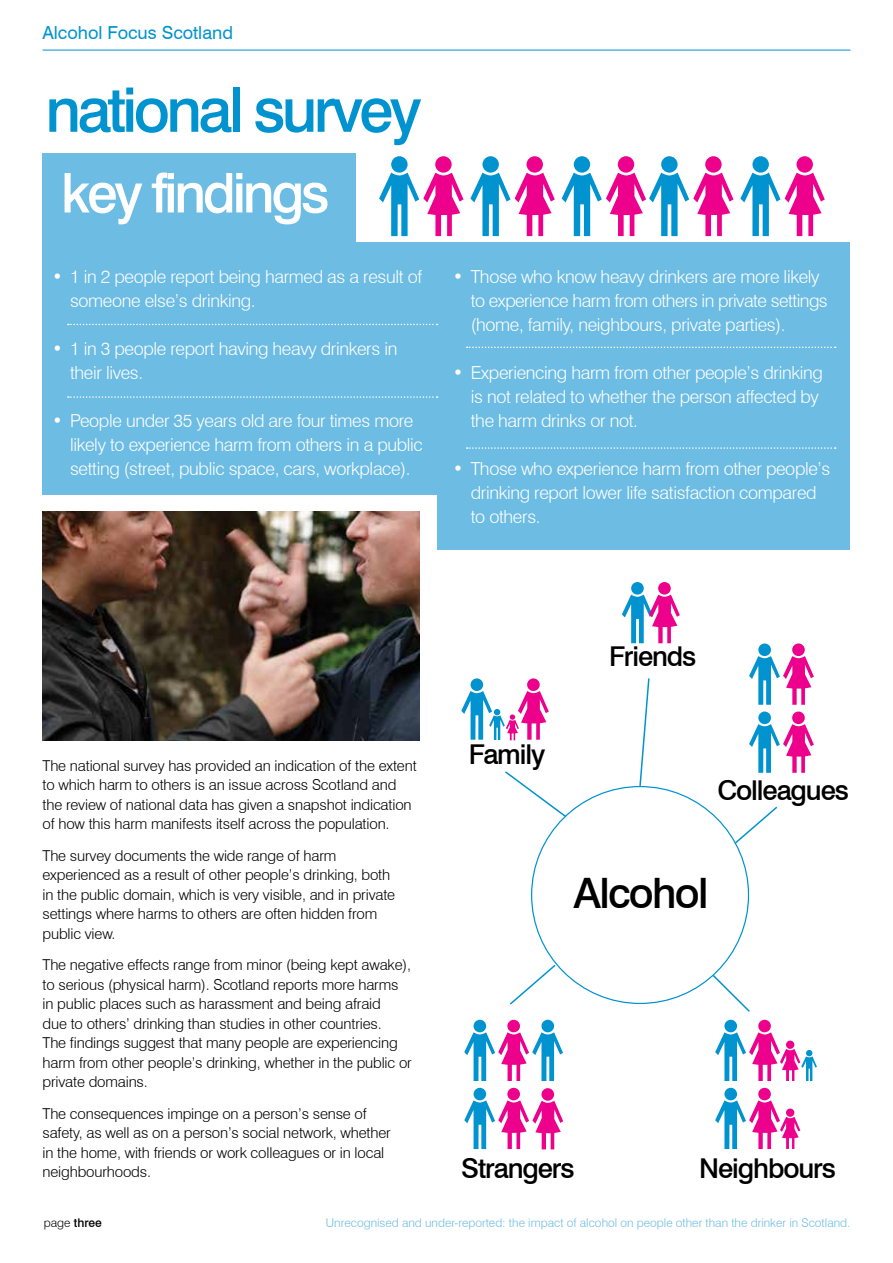
<style>
.page{position:relative;width:893px;height:1263px;background:#fff}
.page>*{position:absolute;margin:0;border:0;box-sizing:border-box;transform-origin:0 0}
.t1{font:500 61.5px "Swiss 721 BT";letter-spacing:-.06em;color:#0093d0}
.t2{font:500 54.9px "Swiss 721 BT";letter-spacing:-.06em;color:#fff}
.t3{font:500 42px "Swiss 721 BT";letter-spacing:-.04em;color:#000}
.t4{font:500 27.3px "Swiss 721 BT";letter-spacing:-.04em;color:#000}
.t5{font:300 18px/24px "Swiss 721 BT";letter-spacing:-.02em;color:#fff}
.t6{font:18px "Swiss 721 BT";color:#0093d0}
.t7{font:300 15px/19.5px "Swiss 721 BT";letter-spacing:-.01em;color:#000}
.t8{font:300 12px "Swiss 721 BT";color:#6dbce3}
.t9{font:500 12px "Swiss 721 BT";color:#000}
.s1{font-weight:300}
</style>
<div class="page">
<div style="left:758px;top:643px;width:13px;height:13px;background:#0093d0;border-radius:50%"></div>
<div style="left:792px;top:643px;width:13px;height:13px;background:#ec008c;border-radius:50%"></div>
<svg style="left:749px;top:656px;width:65px;height:49px"></svg>
<div style="left:758px;top:711px;width:13px;height:13px;background:#0093d0;border-radius:50%"></div>
<div style="left:792px;top:711px;width:13px;height:13px;background:#ec008c;border-radius:50%"></div>
<svg style="left:749px;top:724px;width:65px;height:49px"></svg>
<div style="left:474px;top:1020px;width:12px;height:12px;background:#0093d0;border-radius:50%"></div>
<div style="left:541px;top:1020px;width:13px;height:12px;background:#0093d0;border-radius:50%"></div>
<div style="left:507px;top:1020px;width:13px;height:12px;background:#ec008c;border-radius:50%"></div>
<div style="left:541px;top:1088px;width:13px;height:13px;background:#ec008c;border-radius:50%"></div>
<svg style="left:464px;top:1032px;width:99px;height:49px"></svg>
<div style="left:474px;top:1088px;width:12px;height:12px;background:#0093d0;border-radius:50%"></div>
<div style="left:507px;top:1088px;width:13px;height:12px;background:#ec008c;border-radius:50%"></div>
<svg style="left:464px;top:1100px;width:99px;height:49px"></svg>
<div style="left:631px;top:582px;width:13px;height:13px;background:#0093d0;border-radius:50%"></div>
<div style="left:658px;top:582px;width:13px;height:13px;background:#ec008c;border-radius:50%"></div>
<svg style="left:622px;top:595px;width:58px;height:48px"></svg>
<div style="left:724px;top:1020px;width:13px;height:12px;background:#0093d0;border-radius:50%"></div>
<div style="left:758px;top:1020px;width:13px;height:12px;background:#ec008c;border-radius:50%"></div>
<div style="left:724px;top:1088px;width:13px;height:12px;background:#0093d0;border-radius:50%"></div>
<div style="left:758px;top:1088px;width:13px;height:12px;background:#ec008c;border-radius:50%"></div>
<svg style="left:715px;top:1100px;width:85px;height:49px"></svg>
<svg style="left:715px;top:1032px;width:102px;height:49px"></svg>
<div style="left:471px;top:678px;width:12px;height:13px;background:#0093d0;border-radius:50%"></div>
<div style="left:527px;top:678px;width:13px;height:13px;background:#ec008c;border-radius:50%"></div>
<svg style="left:461px;top:691px;width:88px;height:49px"></svg>
<svg style="left:505px;top:771px;width:63px;height:47px"></svg>
<svg style="left:638px;top:678px;width:12px;height:109px"></svg>
<svg style="left:733px;top:806px;width:45px;height:39px"></svg>
<svg style="left:711px;top:973px;width:39px;height:39px"></svg>
<svg style="left:509px;top:963px;width:48px;height:42px"></svg>
<div style="left:43px;top:153px;width:807px;height:396px;background:#6dbce3"></div>
<svg style="left:68px;top:324px;width:370px;height:1px"></svg>
<svg style="left:467px;top:347px;width:369px;height:1px"></svg>
<svg style="left:467px;top:447px;width:369px;height:2px"></svg>
<svg style="left:68px;top:396px;width:370px;height:2px"></svg>
<div style="left:35px;top:496px;width:402px;height:93px;background:#fff"></div>
<div style="left:356px;top:136px;width:516px;height:106px;background:#fff"></div>
<div style="left:391px;top:156px;width:17px;height:17px;background:#0093d0;border-radius:50%"></div>
<div style="left:435px;top:156px;width:17px;height:17px;background:#ec008c;border-radius:50%"></div>
<svg style="left:379px;top:173px;width:84px;height:63px"></svg>
<div style="left:482px;top:156px;width:17px;height:17px;background:#0093d0;border-radius:50%"></div>
<div style="left:526px;top:156px;width:17px;height:17px;background:#ec008c;border-radius:50%"></div>
<svg style="left:470px;top:173px;width:85px;height:63px"></svg>
<div style="left:574px;top:156px;width:16px;height:17px;background:#0093d0;border-radius:50%"></div>
<div style="left:618px;top:156px;width:16px;height:17px;background:#ec008c;border-radius:50%"></div>
<div style="left:661px;top:156px;width:17px;height:17px;background:#0093d0;border-radius:50%"></div>
<div style="left:705px;top:156px;width:17px;height:17px;background:#ec008c;border-radius:50%"></div>
<svg style="left:562px;top:173px;width:171px;height:63px"></svg>
<div style="left:752px;top:156px;width:17px;height:17px;background:#0093d0;border-radius:50%"></div>
<div style="left:796px;top:156px;width:17px;height:17px;background:#ec008c;border-radius:50%"></div>
<svg style="left:740px;top:173px;width:85px;height:63px"></svg>
<img style="left:43px;top:511px;width:376px;height:229px">
<hr style="left:43px;top:50px;width:807px;height:1px;background:#0093d0">
<p class="t6" style="left:42px;top:22px;width:192px">Alcohol Focus Scotland</p>
<h1 class="t1" style="left:45px;top:73px;width:378px">national survey</h1>
<h2 class="t2" style="left:61px;top:160px;width:270px">key findings</h2>
<p class="t5" style="left:70px;top:264px;width:354px;text-indent:-18px">• 1 in 2 people report being harmed as a result of someone else’s drinking.</p>
<p class="t5" style="left:70px;top:336px;width:329px;text-indent:-18px">• 1 in 3 people report having heavy drinkers in their lives.</p>
<p class="t5" style="left:70px;top:408px;width:354px;text-indent:-18px">• People under 35 years old are four times more likely to experience harm from others in a public setting (street, public space, cars, workplace).</p>
<p class="t5" style="left:471px;top:264px;width:358px;text-indent:-18px">• Those who know heavy drinkers are more likely to experience harm from others in private settings (home, family, neighbours, private parties).</p>
<p class="t5" style="left:471px;top:360px;width:354px;text-indent:-18px">• Experiencing harm from other people’s drinking is not related to whether the person affected by the harm drinks or not.</p>
<p class="t5" style="left:471px;top:456px;width:361px;text-indent:-18px">• Those who experience harm from other people’s drinking report lower life satisfaction compared to others.</p>
<p class="t7" style="left:43px;top:756px;width:376px">The national survey has provided an indication of the extent to which harm to others is an issue across Scotland and the review of national data has given a snapshot indication of how this harm manifests itself across the population.</p>
<p class="t7" style="left:43px;top:846px;width:354px">The survey documents the wide range of harm experienced as a result of other people’s drinking, both in the public domain, which is very visible, and in private settings where harms to others are often hidden from public view.</p>
<p class="t7" style="left:43px;top:955px;width:371px">The negative effects range from minor (being kept awake), to serious (physical harm). Scotland reports more harms in public places such as harassment and being afraid<br>due to others’ drinking than studies in other countries.<br>The findings suggest that many people are experiencing harm from other people’s drinking, whether in the public or private domains.</p>
<p class="t7" style="left:43px;top:1104px;width:350px">The consequences impinge on a person’s sense of safety, as well as on a person’s social network, whether in the home, with friends or work colleagues or in local neighbourhoods.</p>
<h3 class="t4" style="left:609px;top:640px;width:89px">Friends</h3>
<h3 class="t4" style="left:469px;top:737px;width:78px">Family</h3>
<h3 class="t4" style="left:717px;top:773px;width:133px">Colleagues</h3>
<h3 class="t3" style="left:573px;top:868px;width:137px">Alcohol</h3>
<h3 class="t4" style="left:461px;top:1151px;width:115px">Strangers</h3>
<h3 class="t4" style="left:699px;top:1151px;width:138px">Neighbours</h3>
<p class="t9" style="left:44px;top:1215px;width:60px"><span class="s1">page</span> three</p>
<p class="t8" style="left:326px;top:1215px;width:526px">Unrecognised and under-reported: the impact of alcohol on people other than the drinker in Scotland.</p>
</div>
